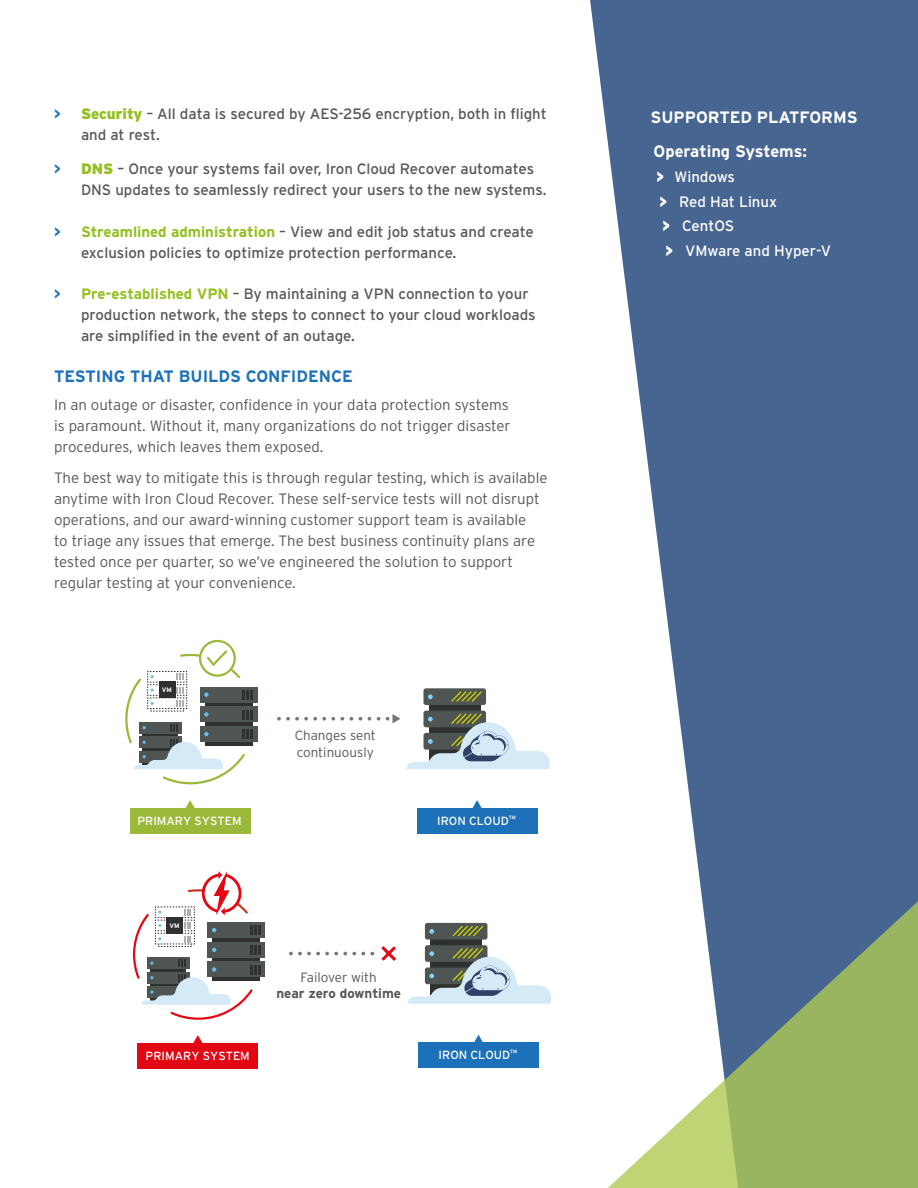
<style>
.page{position:relative;width:918px;height:1188px;background:#fff}
.page>*{position:absolute;margin:0;border:0;box-sizing:border-box;transform-origin:0 0}
.Sub-Header_in_Body{font:700 16.5px "Interstate";color:#1d71b8}
.Body_Copy{font:700 16.5px "Interstate";color:#fff}
.Sub-Header_in_Body-2{font:700 16.5px "Interstate";color:#fff}
.Body_Copy-2{font:300 15px/21px "Interstate";color:#575756}
.t1{font:15px/21px "Interstate";color:#575756}
.Body_Copy-3{font:15px "Interstate";color:#fff}
.Body_Copy-4{font:700 13.5px/16.2px "Interstate";color:#575756;text-align:center}
.Body_Copy-5{font:300 13.5px/16.2px "Interstate";color:#575756}
.t2{font:11.85px "Interstate";color:#fff}
.t3{font:700 6.45px "Interstate";color:#fff}
.s1{font-weight:700;color:#1d71b8}
.s2{font-weight:900;color:#95bf1f}
.s3{font-weight:700;color:#95bf1f}
.s4{font-weight:300}
.s5{font-weight:900}
</style>
<div class="page">
<div style="left:429px;top:693px;width:52px;height:71px;background:#2e312f"></div>
<div style="left:130px;top:808px;width:120px;height:26px;background:#9ab839"></div>
<svg style="left:185px;top:800px;width:10px;height:8px"></svg>
<div style="left:417px;top:808px;width:120px;height:26px;background:#1d71b8"></div>
<svg style="left:472px;top:800px;width:10px;height:8px"></svg>
<div style="left:200px;top:687px;width:57px;height:16px;background:#4e5553"></div>
<div style="left:200px;top:707px;width:57px;height:15px;background:#4e5553"></div>
<div style="left:200px;top:726px;width:57px;height:16px;background:#4e5553"></div>
<svg style="left:200px;top:641px;width:35px;height:35px"></svg>
<div style="left:199px;top:640px;width:37px;height:37px;border:2px solid #9ab839;border-radius:50%"></div>
<svg style="left:125px;top:648px;width:128px;height:137px"></svg>
<div style="left:423px;top:688px;width:63px;height:17px;background:#4e5553;border-radius:2px"></div>
<svg style="left:428px;top:694px;width:5px;height:5px"></svg>
<svg style="left:451px;top:691px;width:31px;height:11px"></svg>
<div style="left:423px;top:711px;width:63px;height:16px;background:#4e5553;border-radius:2px"></div>
<svg style="left:279px;top:712px;width:271px;height:57px"></svg>
<div style="left:430px;top:927px;width:52px;height:72px;background:#2e312f"></div>
<div style="left:418px;top:1043px;width:121px;height:25px;background:#1d71b8"></div>
<svg style="left:473px;top:1035px;width:11px;height:8px"></svg>
<div style="left:425px;top:923px;width:62px;height:17px;background:#4e5553;border-radius:2px"></div>
<svg style="left:429px;top:929px;width:5px;height:5px"></svg>
<svg style="left:452px;top:926px;width:32px;height:11px"></svg>
<div style="left:425px;top:945px;width:62px;height:17px;background:#4e5553;border-radius:2px"></div>
<svg style="left:408px;top:947px;width:143px;height:57px"></svg>
<div style="left:138px;top:1043px;width:120px;height:26px;background:#e30613"></div>
<svg style="left:193px;top:1035px;width:10px;height:8px"></svg>
<svg style="left:260px;top:922px;width:5px;height:16px"></svg>
<svg style="left:260px;top:942px;width:5px;height:16px"></svg>
<svg style="left:260px;top:961px;width:5px;height:16px"></svg>
<svg style="left:133px;top:871px;width:127px;height:149px"></svg>
<svg style="left:291px;top:946px;width:105px;height:15px"></svg>
<svg style="left:590px;top:0;width:328px;height:890px;fill:#476591"></svg>
<svg style="left:608px;top:890px;width:310px;height:298px"></svg>
<p class="t1" style="left:81px;top:103px;width:467px;text-indent:-27px"><span class="s1">&gt;</span> <span class="s2">Security</span> – All data is secured by AES-256 encryption, both in flight and at rest.</p>
<p class="t1" style="left:81px;top:158px;width:467px;text-indent:-27px"><span class="s1">&gt;</span> <span class="s2">DNS</span> – Once your systems fail over, Iron Cloud Recover automates<br>DNS updates to seamlessly redirect your users to the new systems.</p>
<p class="t1" style="left:81px;top:221px;width:454px;text-indent:-27px"><span class="s1">&gt;</span> <span class="s3">Streamlined administration</span> – View and edit job status and create exclusion policies to optimize protection performance.</p>
<p class="t1" style="left:81px;top:283px;width:456px;text-indent:-27px"><span class="s1">&gt;</span> <span class="s3">Pre-established VPN</span> – By maintaining a VPN connection to your production network, the steps to connect to your cloud workloads are simplified in the event of an outage.</p>
<p class="Sub-Header_in_Body" style="left:54px;top:367px;width:300px">TESTING THAT BUILDS CONFIDENCE</p>
<p class="Body_Copy-2" style="left:54px;top:394px;width:458px">In an outage or disaster, confidence in your data protection systems is paramount. Without it, many organizations do not trigger disaster procedures, which leaves them exposed.</p>
<p class="Body_Copy-2" style="left:54px;top:467px;width:495px">The best way to mitigate this is through regular testing, which is available anytime with Iron Cloud Recover. These self-service tests will not disrupt operations, and our award-winning customer support team is available<br>to triage any issues that emerge. The best business continuity plans are tested once per quarter, so we’ve engineered the solution to support regular testing at your convenience.</p>
<p class="t3" style="left:162px;top:686px;width:12px">VM</p>
<p class="Body_Copy-5" style="left:295px;top:727px;width:83px">Changes sent continuously</p>
<p class="t2" style="left:137px;top:814px;width:106px">PRIMARY SYSTEM</p>
<p class="t2" style="left:437px;top:814px;width:80px">IRON CLOUD<sup>™</sup></p>
<p class="t3" style="left:169px;top:922px;width:12px">VM</p>
<p class="Body_Copy-4" style="left:276px;top:969px;width:126px"><span class="s4">Failover with<br></span>near zero downtime</p>
<p class="t2" style="left:146px;top:1049px;width:106px">PRIMARY SYSTEM</p>
<p class="t2" style="left:439px;top:1049px;width:80px">IRON CLOUD<sup>™</sup></p>
<p class="Body_Copy" style="left:651px;top:108px;width:209px">SUPPORTED PLATFORMS</p>
<p class="Sub-Header_in_Body-2" style="left:654px;top:142px;width:155px">Operating Systems:</p>
<p class="Body_Copy-3" style="left:657px;top:168px;width:80px"><span class="s5">&gt;</span> Windows</p>
<p class="Body_Copy-3" style="left:660px;top:193px;width:119px"><span class="s5">&gt;</span> Red Hat Linux</p>
<p class="Body_Copy-3" style="left:663px;top:218px;width:73px"><span class="s5">&gt;</span> CentOS</p>
<p class="Body_Copy-3" style="left:666px;top:243px;width:167px"><span class="s5">&gt;</span> VMware and Hyper-V</p>
</div>
